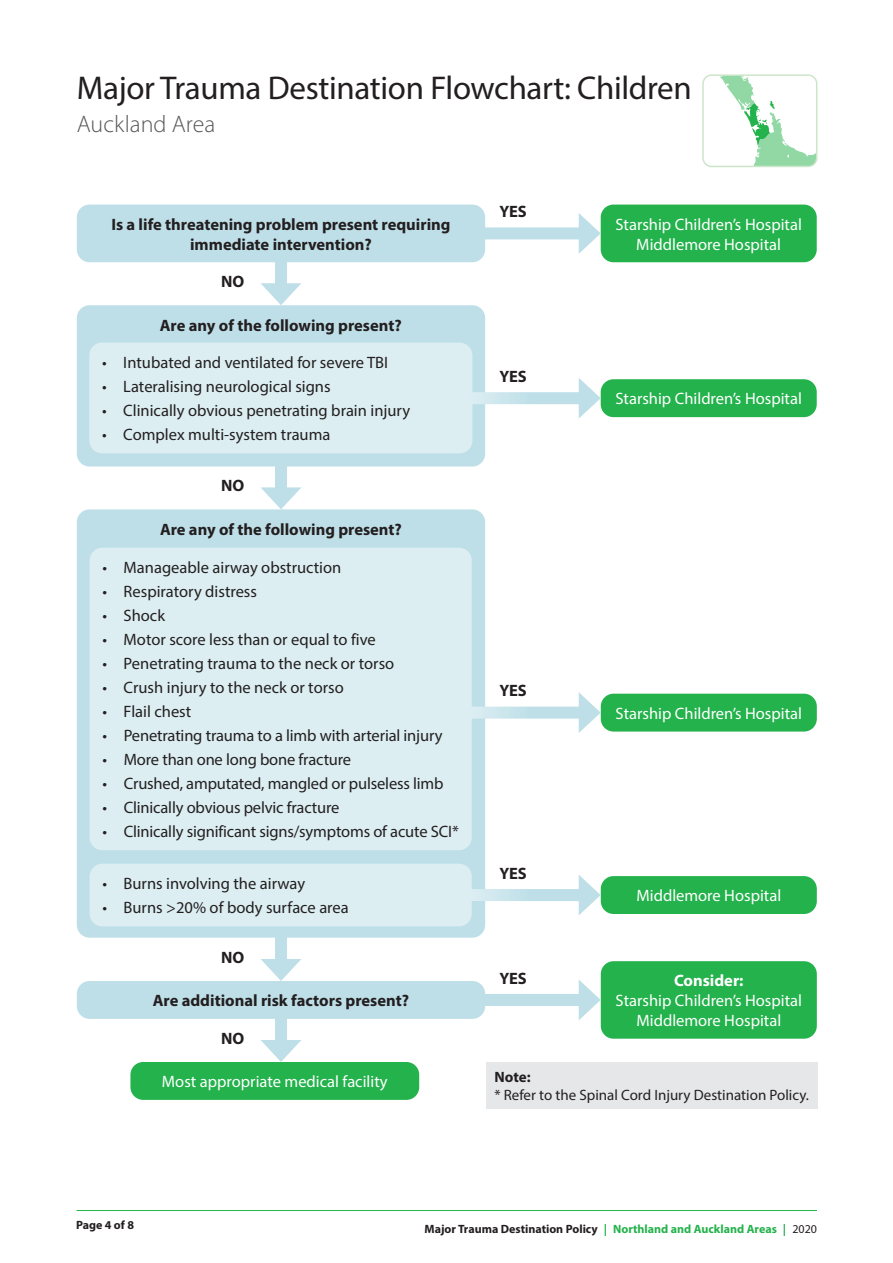
<style>
.page{position:relative;width:893px;height:1263px;background:#fff}
.page>*{position:absolute;margin:0;border:0;box-sizing:border-box;transform-origin:0 0}
.t1{font:33px "Myriad Pro";letter-spacing:-.01em;color:#231f20}
.t2{font:300 24px "Myriad Pro";color:#57585a}
.t3{font:16.5px "Myriad Pro";color:#231f20}
.t4{font:16.5px "Myriad Pro";color:#fff}
.Sub_sub_Header{font:700 16.5px/19.8px "Myriad Pro";color:#231f20;text-align:center}
.t5{font:700 16.5px "Myriad Pro";color:#fff}
.t6{font:15px "Myriad Pro";color:#231f20}
.t7{font:700 15px "Myriad Pro";color:#231f20}
.t8{font:700 12px "Myriad Pro";color:#231f20}
.s1{color:#23b24b}
.s2{font-weight:400}
</style>
<div class="page">
<hr style="left:77px;top:1210px;width:740px;height:1px;background:#23b24b">
<div style="left:77px;top:205px;width:408px;height:57px;background:#bedfe8;border-radius:13px"></div>
<div style="left:601px;top:205px;width:216px;height:57px;background:#23b24b;border-radius:13px"></div>
<div style="left:77px;top:981px;width:408px;height:38px;background:#bedfe8;border-radius:13px"></div>
<div style="left:77px;top:509px;width:408px;height:429px;background:#bedfe8;border-radius:13px"></div>
<div style="left:601px;top:694px;width:216px;height:37px;background:#23b24b;border-radius:13px"></div>
<div style="left:601px;top:876px;width:216px;height:38px;background:#23b24b;border-radius:13px"></div>
<div style="left:601px;top:379px;width:216px;height:38px;background:#23b24b;border-radius:13px"></div>
<div style="left:601px;top:961px;width:216px;height:78px;background:#23b24b;border-radius:13px"></div>
<div style="left:77px;top:305px;width:408px;height:161px;background:#bedfe8;border-radius:13px"></div>
<div style="left:89px;top:343px;width:383px;height:110px;background:#dceef2;border-radius:13px"></div>
<div style="left:130px;top:1062px;width:289px;height:38px;background:#23b24b;border-radius:13px"></div>
<svg style="left:720px;top:77px;width:97px;height:89px"></svg>
<div style="left:702px;top:74px;width:115px;height:93px;border:2px solid #cce6ca;border-radius:9px"></div>
<div style="left:486px;top:1062px;width:331px;height:46px;background:#e6e7e9"></div>
<div style="left:275px;top:263px;width:12px;height:29px;background:#bedfe8"></div>
<svg style="left:261px;top:283px;width:40px;height:22px"></svg>
<div style="left:275px;top:467px;width:12px;height:29px;background:#bedfe8"></div>
<svg style="left:261px;top:487px;width:40px;height:22px"></svg>
<div style="left:275px;top:938px;width:12px;height:30px;background:#bedfe8"></div>
<svg style="left:261px;top:959px;width:40px;height:22px"></svg>
<div style="left:275px;top:1019px;width:12px;height:30px;background:#bedfe8"></div>
<svg style="left:261px;top:1040px;width:40px;height:22px"></svg>
<div style="left:90px;top:548px;width:382px;height:302px;background:#dceef2;border-radius:13px"></div>
<div style="left:90px;top:864px;width:382px;height:62px;background:#dceef2;border-radius:13px"></div>
<div style="left:470px;top:994px;width:117px;height:12px;background:#bedfe8"></div>
<svg style="left:579px;top:979px;width:22px;height:41px"></svg>
<svg style="left:472px;top:889px;width:107px;height:12px"></svg>
<svg style="left:579px;top:875px;width:22px;height:40px"></svg>
<svg style="left:472px;top:392px;width:107px;height:12px"></svg>
<svg style="left:579px;top:378px;width:22px;height:40px"></svg>
<svg style="left:472px;top:707px;width:107px;height:12px"></svg>
<svg style="left:579px;top:692px;width:22px;height:41px"></svg>
<div style="left:470px;top:227px;width:117px;height:12px;background:#bedfe8"></div>
<svg style="left:579px;top:213px;width:22px;height:41px"></svg>
<p class="t1" style="left:77px;top:68px;width:616px">Major Trauma Destination Flowchart: Children</p>
<p class="t2" style="left:77px;top:110px;width:140px">Auckland Area</p>
<p class="Sub_sub_Header" style="left:499px;top:201px;width:29px">YES</p>
<p class="Sub_sub_Header" style="left:111px;top:214px;width:341px">Is a life threatening problem present requiring immediate intervention?</p>
<p class="t4" style="left:615px;top:214px;width:188px">Starship Children’s Hospital</p>
<p class="t4" style="left:636px;top:234px;width:146px">Middlemore Hospital</p>
<p class="Sub_sub_Header" style="left:221px;top:271px;width:25px">NO</p>
<p class="Sub_sub_Header" style="left:160px;top:315px;width:243px">Are any of the following present?</p>
<p class="t3" style="left:102px;top:352px;width:288px">• Intubated and ventilated for severe TBI</p>
<p class="t3" style="left:102px;top:376px;width:230px">• Lateralising neurological signs</p>
<p class="t3" style="left:102px;top:400px;width:310px">• Clinically obvious penetrating brain injury</p>
<p class="t3" style="left:102px;top:424px;width:230px">• Complex multi-system trauma</p>
<p class="Sub_sub_Header" style="left:221px;top:475px;width:25px">NO</p>
<p class="Sub_sub_Header" style="left:160px;top:518px;width:243px">Are any of the following present?</p>
<p class="t3" style="left:102px;top:557px;width:241px">• Manageable airway obstruction</p>
<p class="t3" style="left:102px;top:581px;width:156px">• Respiratory distress</p>
<p class="t3" style="left:102px;top:605px;width:64px">• Shock</p>
<p class="t3" style="left:102px;top:629px;width:275px">• Motor score less than or equal to five</p>
<p class="t3" style="left:102px;top:653px;width:293px">• Penetrating trauma to the neck or torso</p>
<p class="t3" style="left:102px;top:677px;width:243px">• Crush injury to the neck or torso</p>
<p class="t3" style="left:102px;top:701px;width:90px">• Flail chest</p>
<p class="t3" style="left:102px;top:725px;width:342px">• Penetrating trauma to a limb with arterial injury</p>
<p class="t3" style="left:102px;top:749px;width:250px">• More than one long bone fracture</p>
<p class="t3" style="left:102px;top:774px;width:343px">• Crushed, amputated, mangled or pulseless limb</p>
<p class="t3" style="left:102px;top:798px;width:239px">• Clinically obvious pelvic fracture</p>
<p class="t3" style="left:102px;top:822px;width:358px">• Clinically significant signs/symptoms of acute SCI*</p>
<p class="t3" style="left:102px;top:873px;width:204px">• Burns involving the airway</p>
<p class="t3" style="left:102px;top:897px;width:248px">• Burns &gt;20% of body surface area</p>
<p class="Sub_sub_Header" style="left:221px;top:947px;width:25px">NO</p>
<p class="Sub_sub_Header" style="left:153px;top:990px;width:258px">Are additional risk factors present?</p>
<p class="Sub_sub_Header" style="left:221px;top:1028px;width:25px">NO</p>
<p class="Sub_sub_Header" style="left:499px;top:366px;width:29px">YES</p>
<p class="Sub_sub_Header" style="left:499px;top:680px;width:29px">YES</p>
<p class="Sub_sub_Header" style="left:499px;top:863px;width:29px">YES</p>
<p class="Sub_sub_Header" style="left:499px;top:968px;width:29px">YES</p>
<p class="t4" style="left:615px;top:389px;width:188px">Starship Children’s Hospital</p>
<p class="t4" style="left:616px;top:703px;width:188px">Starship Children’s Hospital</p>
<p class="t4" style="left:636px;top:885px;width:146px">Middlemore Hospital</p>
<p class="t5" style="left:674px;top:970px;width:71px">Consider:</p>
<p class="t4" style="left:616px;top:990px;width:188px">Starship Children’s Hospital</p>
<p class="t4" style="left:636px;top:1010px;width:146px">Middlemore Hospital</p>
<p class="t4" style="left:162px;top:1071px;width:227px">Most appropriate medical facility</p>
<p class="t7" style="left:494px;top:1067px;width:38px">Note:</p>
<p class="t6" style="left:494px;top:1085px;width:316px">* Refer to the Spinal Cord Injury Destination Policy.</p>
<p class="t8" style="left:76px;top:1217px;width:60px">Page 4 of 8</p>
<p class="t8" style="left:425px;top:1221px;width:394px">Major Trauma Destination Policy <span class="s1">| Northland and Auckland Areas |</span> <span class="s2">2020</span></p>
</div>
